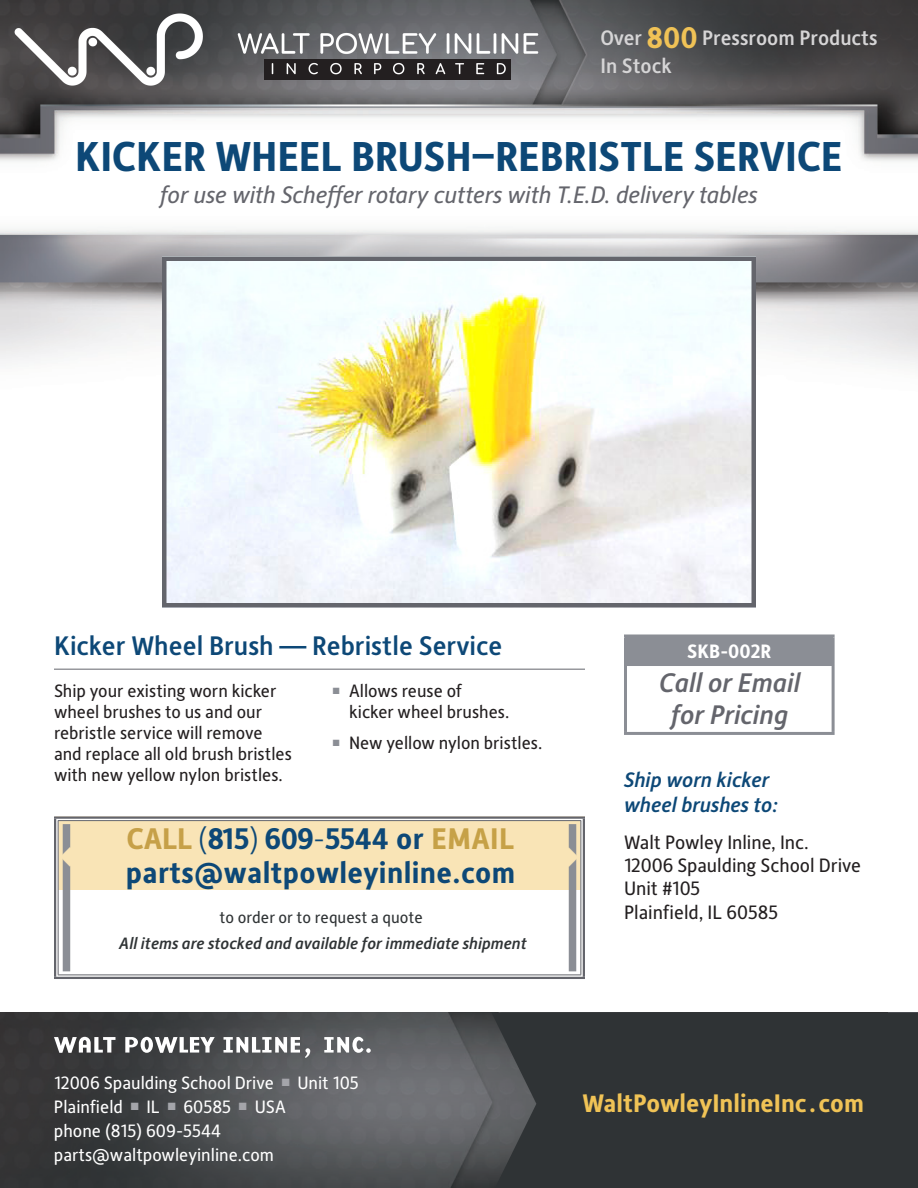
<style>
.page{position:relative;width:918px;height:1188px;background:#fff}
.page>*{position:absolute;margin:0;border:0;box-sizing:border-box;transform-origin:0 0}
.t1{font:700 42px "Alber New";letter-spacing:-.005em;color:#0d4877}
.t2{font:700 30px/34.5px "Alber New";letter-spacing:.01em;color:#0d4877}
.t3{font:500 27px "Alber New";color:#0d4877}
.t4{font:italic 500 27px/32.4px "Alber New";color:#64656c;text-align:center}
.t5{font:700 25.5px "Alber New";color:#f0c356}
.t6{font:italic 24px "Alber New";letter-spacing:-.005em;color:#64656c}
.t7{font:500 21px/28px "Alber New";color:#d6d5d6}
.t8{font:italic 500 21px/25.2px "Alber New";color:#0d4877}
.t9{font:19.5px/23.1px "Alber New";color:#231f20}
.t10{font:700 19.5px "Alber New";color:#fff}
.t11{font:18px/21px "Alber New";color:#231f20}
.t12{font:18px/24px "Alber New";color:#fff}
.t13{font:italic 500 16.5px "Alber New";color:#2f3335}
.t14{font:16.5px "Alber New";color:#2f3335}
.s1{font-weight:700;font-size:30px;color:#f0c256}
.s2{color:#c6a048}
.s3{font-weight:300}
.s4{color:#c6a147}
</style>
<div class="page">
<img style="left:0;top:1012px;width:491px;height:176px">
<div style="left:491px;top:1012px;width:427px;height:176px;background:#2f3335"></div>
<svg style="left:54px;top:1037px;width:317px;height:21px"></svg>
<img style="left:0;top:0;width:918px;height:366px">
<hr style="left:54px;top:669px;width:531px;height:1px;background:#64656c">
<div style="left:626px;top:636px;width:207px;height:29px;background:#8b8e95"></div>
<svg style="left:624px;top:634px;width:211px;height:3px"></svg>
<hr style="left:624px;top:637px;width:3px;height:26px;background:#8b8e95">
<hr style="left:832px;top:637px;width:3px;height:26px;background:#8b8e95">
<hr style="left:624px;top:663px;width:211px;height:3px;background:#8b8e95">
<hr style="left:624px;top:666px;width:3px;height:66px;background:#8b8e95">
<hr style="left:832px;top:666px;width:3px;height:66px;background:#8b8e95">
<hr style="left:624px;top:732px;width:211px;height:3px;background:#8b8e95">
<img style="left:167px;top:261px;width:584px;height:342px">
<div style="left:162px;top:256px;width:594px;height:352px;border:4px solid #64656c"></div>
<div style="left:55px;top:816px;width:530px;height:74px;background:#f9e4b6"></div>
<div style="left:549px;top:816px;width:36px;height:5px;background:#fff"></div>
<svg style="left:581px;top:821px;width:2px;height:154px"></svg>
<hr style="left:549px;top:975px;width:36px;height:4px;background:#dbdbdc">
<div style="left:90px;top:816px;width:459px;height:5px;background:#fff"></div>
<div style="left:54px;top:816px;width:36px;height:5px;background:#fff"></div>
<svg style="left:56px;top:821px;width:2px;height:154px"></svg>
<hr style="left:54px;top:975px;width:36px;height:4px;background:#dbdbdc">
<hr style="left:90px;top:975px;width:459px;height:4px;background:#dbdbdc">
<hr style="left:549px;top:816px;width:36px;height:3px;background:#64656c">
<hr style="left:549px;top:820px;width:32px;height:1px;background:#64656c">
<hr style="left:580px;top:821px;width:1px;height:154px;background:#64656c">
<hr style="left:583px;top:819px;width:2px;height:158px;background:#64656c">
<hr style="left:549px;top:975px;width:32px;height:1px;background:#64656c">
<hr style="left:549px;top:977px;width:36px;height:2px;background:#64656c">
<hr style="left:90px;top:816px;width:459px;height:3px;background:#64656c">
<hr style="left:90px;top:820px;width:459px;height:1px;background:#64656c">
<hr style="left:54px;top:816px;width:36px;height:3px;background:#64656c">
<hr style="left:58px;top:820px;width:32px;height:1px;background:#64656c">
<hr style="left:54px;top:819px;width:2px;height:158px;background:#64656c">
<hr style="left:58px;top:821px;width:1px;height:154px;background:#64656c">
<hr style="left:58px;top:975px;width:32px;height:1px;background:#64656c">
<hr style="left:54px;top:977px;width:36px;height:2px;background:#64656c">
<hr style="left:90px;top:975px;width:459px;height:1px;background:#64656c">
<hr style="left:90px;top:977px;width:459px;height:2px;background:#64656c">
<div style="left:63px;top:824px;width:7px;height:147px;background:#8b8e95"></div>
<div style="left:569px;top:824px;width:7px;height:147px;background:#8b8e95"></div>
<img style="left:0;top:5px;width:561px;height:90px">
<svg style="left:62px;top:847px;width:9px;height:20px"></svg>
<svg style="left:568px;top:847px;width:9px;height:20px"></svg>
<p class="t7" style="left:601px;top:23px;width:279px">Over <span class="s1">800</span> Pressroom Products<br>In Stock</p>
<h1 class="t1" style="left:75px;top:129px;width:769px">KICKER WHEEL BRUSH–REBRISTLE SERVICE</h1>
<h3 class="t6" style="left:160px;top:179px;width:599px">for use with Scheffer rotary cutters with T.E.D. delivery tables</h3>
<h3 class="t3" style="left:54px;top:628px;width:450px">Kicker Wheel Brush — Rebristle Service</h3>
<p class="t11" style="left:54px;top:679px;width:239px">Ship your existing worn kicker wheel brushes to us and our rebristle service will remove and replace all old brush bristles with new yellow nylon bristles.</p>
<p class="t11" style="left:349px;top:679px;width:162px;text-indent:-16px"><sup>■</sup> Allows reuse of kicker wheel brushes.</p>
<p class="t11" style="left:333px;top:732px;width:211px"><sup>■</sup> New yellow nylon bristles.</p>
<h2 class="t2" style="left:126px;top:820px;width:391px"><span class="s2">CALL</span> <span class="s3">(</span>815<span class="s3">)</span> 609<span class="s3">-</span>5544 or <span class="s4">EMAIL </span>parts@waltpowleyinline.com</h2>
<p class="t14" style="left:220px;top:907px;width:205px">to order or to request a quote</p>
<p class="t13" style="left:119px;top:933px;width:409px">All items are stocked and available for immediate shipment</p>
<p class="t10" style="left:687px;top:638px;width:85px">SKB-002R</p>
<h3 class="t4" style="left:659px;top:665px;width:143px">Call or Email for Pricing</h3>
<p class="t8" style="left:624px;top:766px;width:155px">Ship worn kicker wheel brushes to:</p>
<p class="t9" style="left:624px;top:830px;width:239px">Walt Powley Inline, Inc.<br>12006 Spaulding School Drive<br>Unit #105<br>Plainfield, IL 60585</p>
<p class="t12" style="left:54px;top:1070px;width:306px">12006 Spaulding School Drive <sup>■</sup> Unit 105<br>Plainfield <sup>■</sup> IL <sup>■</sup> 60585 <sup>■</sup> USA<br>phone (815) 609-5544 parts@waltpowleyinline.com</p>
<h3 class="t5" style="left:583px;top:1087px;width:283px">WaltPowleyInlineInc.com</h3>
</div>
